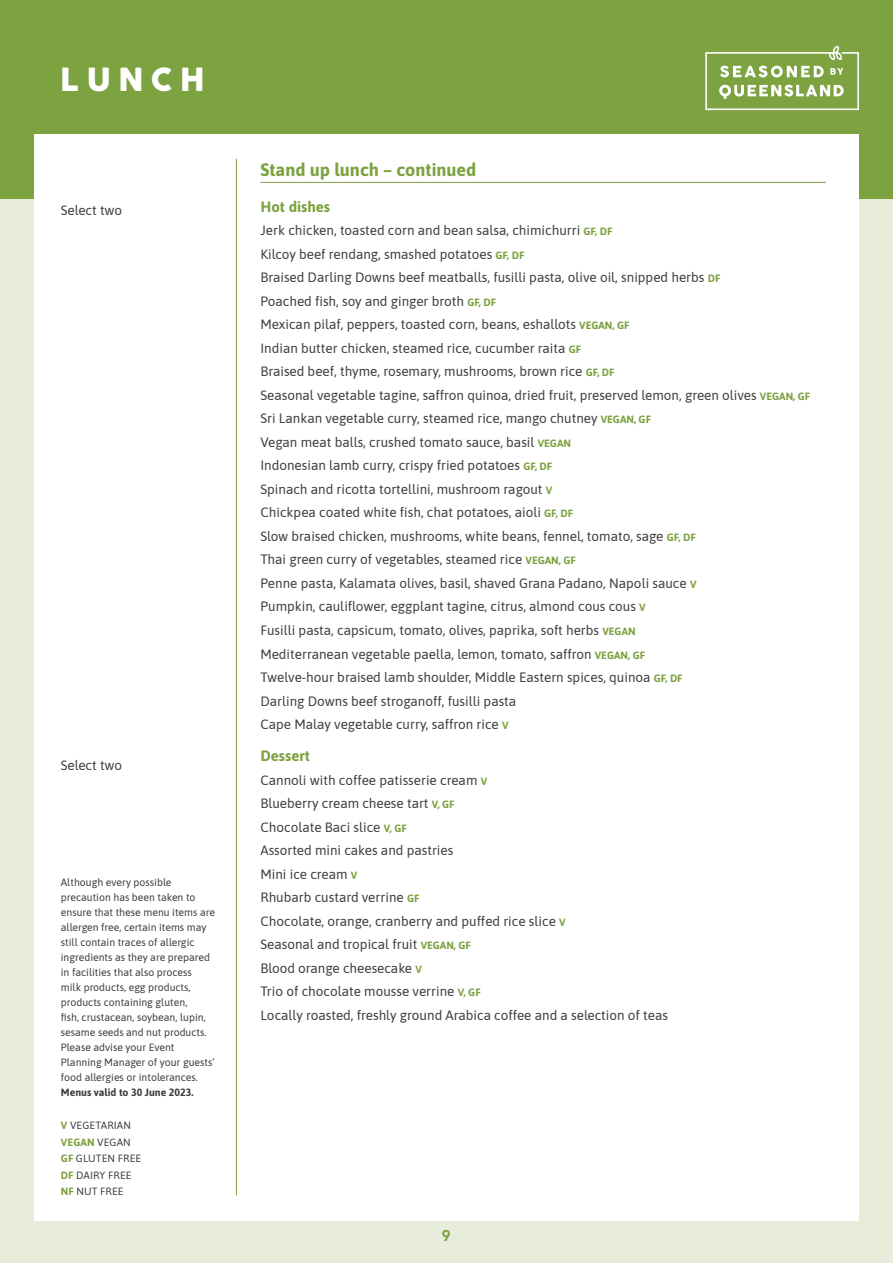
<style>
.page{position:relative;width:893px;height:1263px;background:#e8ecda}
.page>*{position:absolute;margin:0;border:0;box-sizing:border-box;transform-origin:0 0}
.t1{font:31.5px "Cocogoose Pro";letter-spacing:.23em;color:#fff}
.t2{font:700 18px "Asap";color:#7da240}
.t3{font:700 15px "Asap";color:#7da240}
.t4{font:300 15px "Cocogoose Pro";color:#7da240}
.t5{font:13.5px/23.5px "Asap";color:#3e3e3f}
.t6{font:10.5px/15px "Asap";color:#3e3e3f}
.t7{font:700 10.5px "Asap";color:#3e3e3f}
.s1{font-weight:700;color:#7da240}
.s2{font-weight:700;font-size:10.5px;color:#7da240}
</style>
<div class="page">
<div style="left:0;top:0;width:893px;height:198px;background:#7da240"></div>
<div style="left:34px;top:134px;width:825px;height:1086px;background:#fff"></div>
<hr style="left:260px;top:182px;width:566px;height:1px;background:#7da240">
<hr style="left:236px;top:159px;width:1px;height:1036px;background:#7da240">
<svg style="left:705px;top:46px;width:154px;height:64px"></svg>
<h1 class="t1" style="left:61px;top:65px;width:146px">LUNCH</h1>
<p class="t5" style="left:61px;top:198px;width:63px">Select two</p>
<p class="t5" style="left:61px;top:752px;width:63px">Select two</p>
<p class="t6" style="left:61px;top:874px;width:156px">Although every possible precaution has been taken to ensure that these menu items are allergen free, certain items may still contain traces of allergic ingredients as they are prepared in facilities that also process<br>milk products, egg products, products containing gluten,<br>fish, crustacean, soybean, lupin, sesame seeds and nut products.<br>Please advise your Event<br>Planning Manager of your guests’ food allergies or intolerances.</p>
<p class="t7" style="left:61px;top:1085px;width:134px">Menus valid to 30 June 2023.</p>
<p class="t6" style="left:61px;top:1117px;width:82px;line-height:16.5px"><span class="s1">V</span> VEGETARIAN<br><span class="s1">VEGAN</span> VEGAN<br><span class="s1">GF</span> GLUTEN FREE<br><span class="s1">DF</span> DAIRY FREE<br><span class="s1">NF</span> NUT FREE</p>
<h2 class="t2" style="left:260px;top:157px;width:217px">Stand up lunch – continued</h2>
<p class="t3" style="left:260px;top:196px;width:71px">Hot dishes</p>
<p class="t5" style="left:260px;top:218px;width:551px">Jerk chicken, toasted corn and bean salsa, chimichurri <span class="s2">GF, DF<br></span>Kilcoy beef rendang, smashed potatoes <span class="s2">GF, DF<br></span>Braised Darling Downs beef meatballs, fusilli pasta, olive oil, snipped herbs <span class="s2">DF<br></span>Poached fish, soy and ginger broth <span class="s2">GF, DF<br></span>Mexican pilaf, peppers, toasted corn, beans, eshallots <span class="s2">VEGAN, GF<br></span>Indian butter chicken, steamed rice, cucumber raita <span class="s2">GF<br></span>Braised beef, thyme, rosemary, mushrooms, brown rice <span class="s2">GF, DF<br></span>Seasonal vegetable tagine, saffron quinoa, dried fruit, preserved lemon, green olives <span class="s2">VEGAN, GF </span>Sri Lankan vegetable curry, steamed rice, mango chutney <span class="s2">VEGAN, GF<br></span>Vegan meat balls, crushed tomato sauce, basil <span class="s2">VEGAN<br></span>Indonesian lamb curry, crispy fried potatoes <span class="s2">GF, DF<br></span>Spinach and ricotta tortellini, mushroom ragout <span class="s2">V<br></span>Chickpea coated white fish, chat potatoes, aioli <span class="s2">GF, DF<br></span>Slow braised chicken, mushrooms, white beans, fennel, tomato, sage <span class="s2">GF, DF<br></span>Thai green curry of vegetables, steamed rice <span class="s2">VEGAN, GF<br></span>Penne pasta, Kalamata olives, basil, shaved Grana Padano, Napoli sauce <span class="s2">V<br></span>Pumpkin, cauliflower, eggplant tagine, citrus, almond cous cous <span class="s2">V<br></span>Fusilli pasta, capsicum, tomato, olives, paprika, soft herbs <span class="s2">VEGAN<br></span>Mediterranean vegetable paella, lemon, tomato, saffron <span class="s2">VEGAN, GF<br></span>Twelve-hour braised lamb shoulder, Middle Eastern spices, quinoa <span class="s2">GF, DF<br></span>Darling Downs beef stroganoff, fusilli pasta<br>Cape Malay vegetable curry, saffron rice <span class="s2">V</span></p>
<p class="t3" style="left:260px;top:745px;width:51px">Dessert</p>
<p class="t5" style="left:260px;top:767px;width:409px">Cannoli with coffee patisserie cream <span class="s2">V<br></span>Blueberry cream cheese tart <span class="s2">V, GF<br></span>Chocolate Baci slice <span class="s2">V, GF<br></span>Assorted mini cakes and pastries<br>Mini ice cream <span class="s2">V<br></span>Rhubarb custard verrine <span class="s2">GF<br></span>Chocolate, orange, cranberry and puffed rice slice <span class="s2">V<br></span>Seasonal and tropical fruit <span class="s2">VEGAN, GF<br></span>Blood orange cheesecake <span class="s2">V<br></span>Trio of chocolate mousse verrine <span class="s2">V, GF<br></span>Locally roasted, freshly ground Arabica coffee and a selection of teas</p>
<p class="t4" style="left:442px;top:1229px;width:11px">9</p>
</div>
